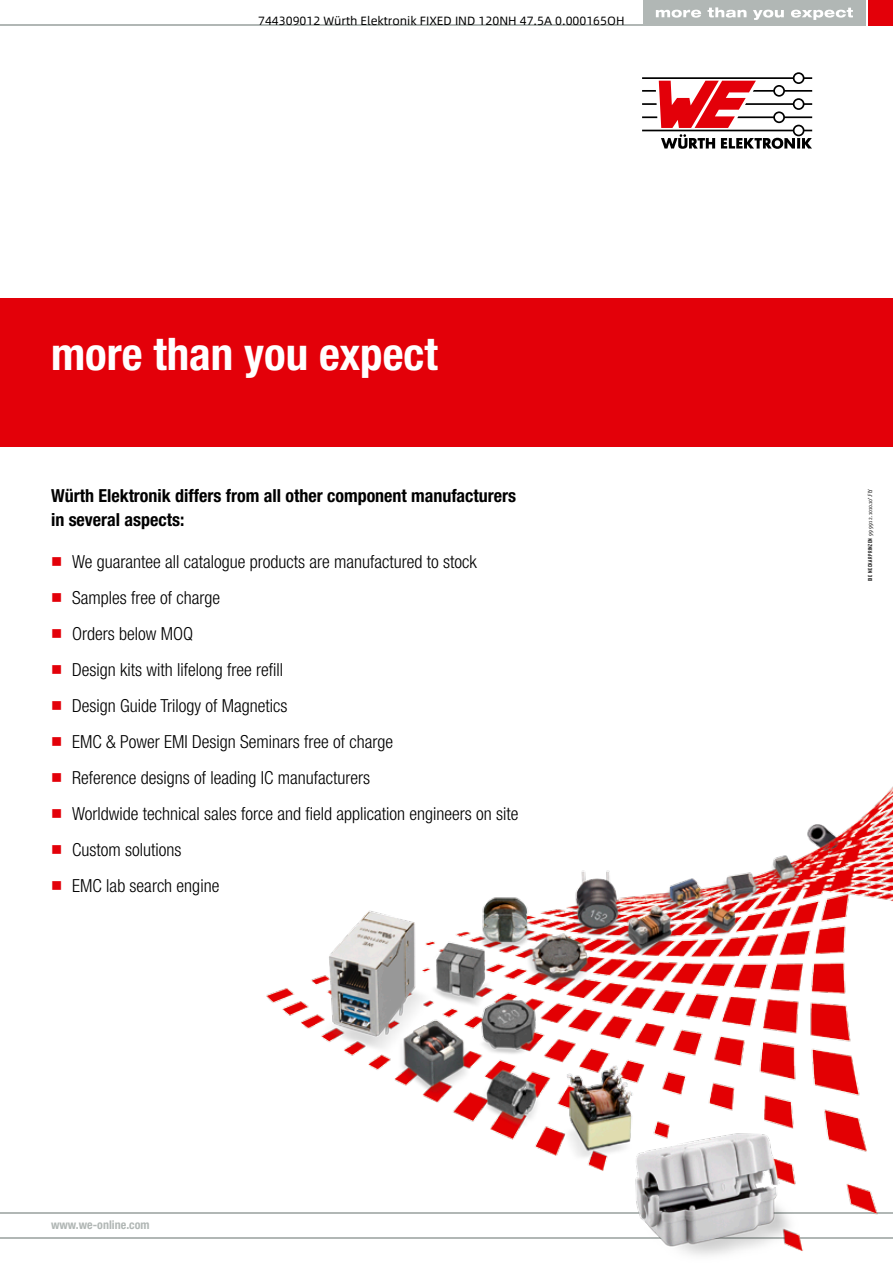
<style>
.page{position:relative;width:893px;height:1263px;background:#fff}
.page>*{position:absolute;margin:0;border:0;box-sizing:border-box;transform-origin:0 0}
.t1{font:700 condensed 45px "Helvetica Neue LT Pro";color:#fff}
.t2{font:300 condensed 18px "Helvetica Neue LT Pro";color:#000}
.t3{font:700 condensed 18px/24px "Helvetica Neue LT Pro";color:#000}
.t4{font:12px "Alibaba Pu Hui Ti 3 55 Regular";color:#000}
.t5{font:700 condensed 12px "Helvetica Neue LT Pro";color:#b1b7b5}
.t6{font:6px "Meta Cond OT";color:#000}
.s1{color:#e30009}
.s2{font-family:"Engschrift DIND"}
</style>
<div class="page">
<hr style="left:0;top:1237px;width:893px;height:1px;background:#b1b7b5">
<hr style="left:0;top:1212px;width:893px;height:1px;background:#b1b7b5">
<hr style="left:0;top:24px;width:893px;height:2px;background:#b1b7b5">
<div style="left:867px;top:0;width:26px;height:26px;background:#e30009"></div>
<hr style="left:865px;top:0;width:2px;height:26px;background:#fff">
<div style="left:643px;top:0;width:222px;height:26px;background:#b1b7b5"></div>
<svg style="left:656px;top:7px;width:197px;height:13px"></svg>
<svg style="left:642px;top:72px;width:170px;height:77px"></svg>
<div style="left:0;top:298px;width:893px;height:148px;background:#e30009"></div>
<img style="left:238px;top:786px;width:655px;height:470px">
<p class="t4" style="left:258px;top:13px;width:368px">744309012 Würth Elektronik FIXED IND 120NH 47.5A 0.000165OH</p>
<h1 class="t1" style="left:51px;top:327px;width:388px">more than you expect</h1>
<p class="t3" style="left:51px;top:483px;width:467px">Würth Elektronik differs from all other component manufacturers in several aspects:</p>
<p class="t2" style="left:51px;top:551px;width:427px"><span class="s1">■</span> We guarantee all catalogue products are manufactured to stock</p>
<p class="t2" style="left:51px;top:587px;width:171px"><span class="s1">■</span> Samples free of charge</p>
<p class="t2" style="left:51px;top:623px;width:144px"><span class="s1">■</span> Orders below MOQ</p>
<p class="t2" style="left:51px;top:659px;width:233px"><span class="s1">■</span> Design kits with lifelong free refill</p>
<p class="t2" style="left:51px;top:695px;width:238px"><span class="s1">■</span> Design Guide Trilogy of Magnetics</p>
<p class="t2" style="left:51px;top:731px;width:344px"><span class="s1">■</span> EMC &amp; Power EMI Design Seminars free of charge</p>
<p class="t2" style="left:51px;top:767px;width:321px"><span class="s1">■</span> Reference designs of leading IC manufacturers</p>
<p class="t2" style="left:51px;top:803px;width:469px"><span class="s1">■</span> Worldwide technical sales force and field application engineers on site</p>
<p class="t2" style="left:51px;top:839px;width:132px"><span class="s1">■</span> Custom solutions</p>
<p class="t2" style="left:51px;top:875px;width:170px"><span class="s1">■</span> EMC lab search engine</p>
<p class="t5" style="left:51px;top:1217px;width:100px">www.we-online.com</p>
<p class="t6" style="left:866px;top:581px;width:94px;rotate:-90deg"><span class="s2">DIE NECKARPRINZEN</span> 999912.1010.10‘.FLY</p>
</div>
